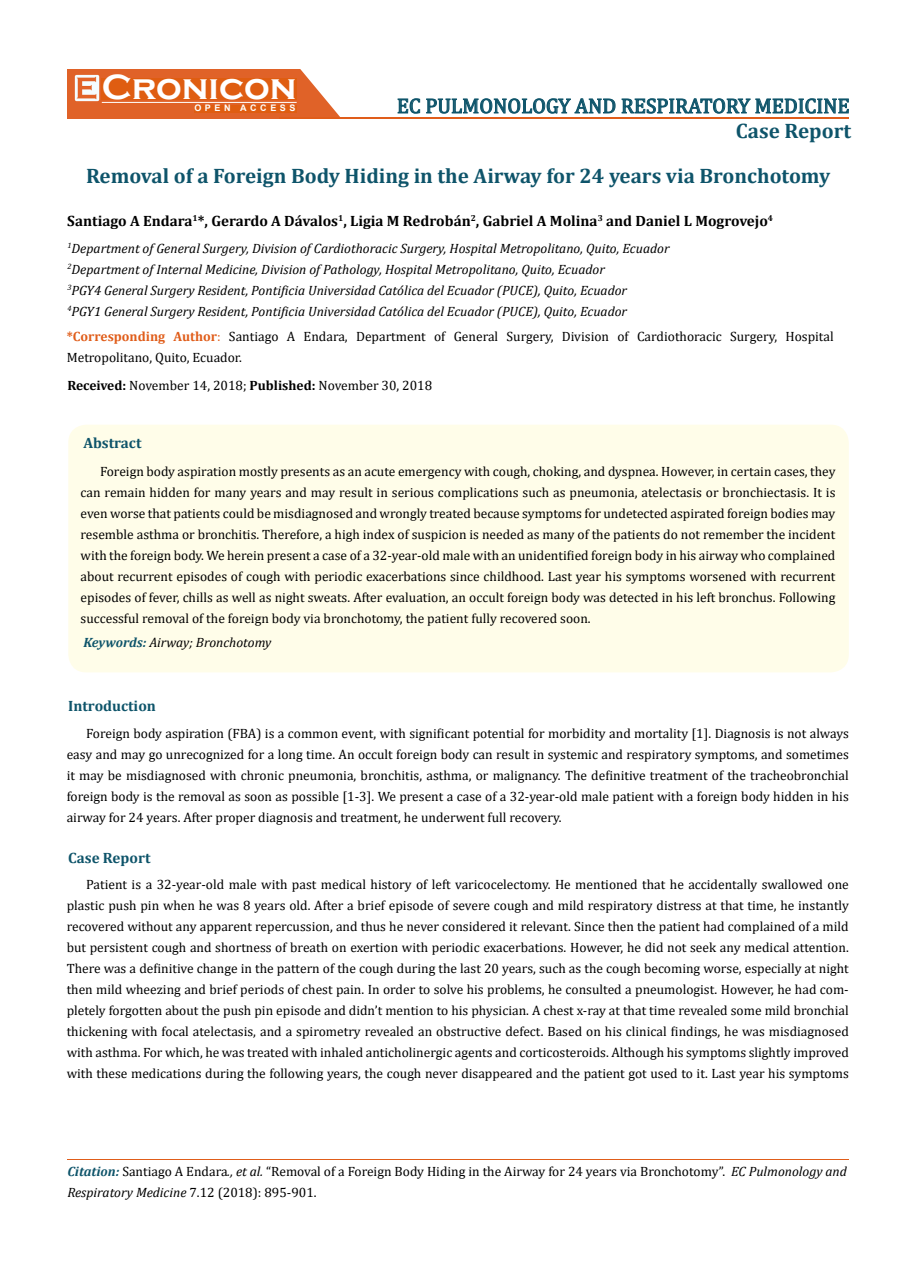
<style>
.page{position:relative;width:917px;height:1262px;background:#fff}
.page>*{position:absolute;margin:0;border:0;box-sizing:border-box;transform-origin:0 0}
.t1{font:700 36px "Copperplate Gothic";color:#fff}
.t2{font:700 21px/44.7px "Cambria";color:#0e546a}
.t3{font:21px "Cambria";color:#0e546a}
.t4{font:700 15px "Cambria";color:#000}
.t5{font:700 15px "Cambria";color:#0e546a}
.t6{font:13.5px/21px "Cambria";color:#000;text-align:justify}
.t7{font:italic 13.5px/21px "Cambria";color:#000}
.t8{font:700 9px "Arial";letter-spacing:.4em;color:#fff}
.s1{font-weight:700;color:#e05d1a}
.s2{color:#e05d1a}
.s3{font-weight:700}
.s4{font-weight:700;color:#0e546a}
.s5{font-weight:700;font-style:italic;color:#0e546a}
.s6{font-style:italic}
</style>
<div class="page">
<div style="left:67px;top:70px;width:290px;height:49px;background:#e06228"></div>
<svg style="left:300px;top:69px;width:90px;height:49px"></svg>
<img style="left:75px;top:75px;width:24px;height:26px">
<div style="left:102px;top:79px;width:195px;height:21px;background:#df5d11"></div>
<div style="left:194px;top:105px;width:103px;height:7px;background:#df5d11"></div>
<svg style="left:397px;top:98px;width:23px;height:16px"></svg>
<svg style="left:426px;top:98px;width:189px;height:16px"></svg>
<svg style="left:621px;top:98px;width:228px;height:16px"></svg>
<hr style="left:102px;top:102px;width:194px;height:1px;background:#fff">
<hr style="left:279px;top:118px;width:569px;height:1px;background:#e05d1a">
<hr style="left:67px;top:1159px;width:782px;height:1px;background:#e05d1a">
<div style="left:68px;top:424px;width:780px;height:248px;background:#fffde9;border-radius:18px"></div>
<h1 class="t1" style="left:102px;top:68px;width:196px">Cronicon</h1>
<p class="t8" style="left:194px;top:102px;width:103px">OPEN ACCESS</p>
<h2 class="t3" style="left:397px;top:93px;width:454px">EC PULMONOLOGY AND RESPIRATORY MEDICINE</h2>
<h2 class="t2" style="left:86px;top:108px;width:766px;text-indent:649px">Case Report<br>Removal of a Foreign Body Hiding in the Airway for 24 years via Bronchotomy</h2>
<p class="t4" style="left:67px;top:210px;width:707px">Santiago A Endara<sup>1</sup>*, Gerardo A Dávalos<sup>1</sup>, Ligia M Redrobán<sup>2</sup>, Gabriel A Molina<sup>3</sup> and Daniel L Mogrovejo<sup>4</sup></p>
<p class="t7" style="left:67px;top:237px;width:603px"><sup>1</sup>Department of General Surgery, Division of Cardiothoracic Surgery, Hospital Metropolitano, Quito, Ecuador <sup>2</sup>Department of Internal Medicine, Division of Pathology, Hospital Metropolitano, Quito, Ecuador<br><sup>3</sup>PGY4 General Surgery Resident, Pontificia Universidad Católica del Ecuador (PUCE), Quito, Ecuador<br><sup>4</sup>PGY1 General Surgery Resident, Pontificia Universidad Católica del Ecuador (PUCE), Quito, Ecuador</p>
<p class="t6" style="left:67px;top:325px;width:768px"><span class="s1">*Corresponding Author</span><span class="s2">:</span> Santiago A Endara, Department of General Surgery, Division of Cardiothoracic Surgery, Hospital<br>Metropolitano, Quito, Ecuador.</p>
<p class="t6" style="left:67px;top:374px;width:366px"><span class="s3">Received:</span> November 14, 2018; <span class="s3">Published:</span> November 30, 2018</p>
<p class="t5" style="left:83px;top:432px;width:60px">Abstract</p>
<p class="t6" style="left:81px;top:460px;width:756px;text-indent:19px">Foreign body aspiration mostly presents as an acute emergency with cough, choking, and dyspnea. However, in certain cases, they can remain hidden for many years and may result in serious complications such as pneumonia, atelectasis or bronchiectasis. It is even worse that patients could be misdiagnosed and wrongly treated because symptoms for undetected aspirated foreign bodies may resemble asthma or bronchitis. Therefore, a high index of suspicion is needed as many of the patients do not remember the incident with the foreign body. We herein present a case of a 32-year-old male with an unidentified foreign body in his airway who complained about recurrent episodes of cough with periodic exacerbations since childhood. Last year his symptoms worsened with recurrent episodes of fever, chills as well as night sweats. After evaluation, an occult foreign body was detected in his left bronchus. Following successful removal of the foreign body via bronchotomy, the patient fully recovered soon.</p>
<p class="t7" style="left:83px;top:631px;width:190px"><span class="s4">Keywords:</span> Airway; Bronchotomy</p>
<p class="t5" style="left:68px;top:695px;width:89px">Introduction</p>
<p class="t6" style="left:67px;top:722px;width:783px;text-indent:19px">Foreign body aspiration (FBA) is a common event, with significant potential for morbidity and mortality [1]. Diagnosis is not always easy and may go unrecognized for a long time. An occult foreign body can result in systemic and respiratory symptoms, and sometimes it may be misdiagnosed with chronic pneumonia, bronchitis, asthma, or malignancy. The definitive treatment of the tracheobronchial foreign body is the removal as soon as possible [1-3]. We present a case of a 32-year-old male patient with a foreign body hidden in his airway for 24 years. After proper diagnosis and treatment, he underwent full recovery.</p>
<p class="t5" style="left:68px;top:846px;width:84px">Case Report</p>
<p class="t6" style="left:67px;top:874px;width:783px;text-indent:19px">Patient is a 32-year-old male with past medical history of left varicocelectomy. He mentioned that he accidentally swallowed one plastic push pin when he was 8 years old. After a brief episode of severe cough and mild respiratory distress at that time, he instantly recovered without any apparent repercussion, and thus he never considered it relevant. Since then the patient had complained of a mild but persistent cough and shortness of breath on exertion with periodic exacerbations. However, he did not seek any medical attention.<br>There was a definitive change in the pattern of the cough during the last 20 years, such as the cough becoming worse, especially at night then mild wheezing and brief periods of chest pain. In order to solve his problems, he consulted a pneumologist. However, he had com&shy;pletely forgotten about the push pin episode and didn’t mention to his physician. A chest x-ray at that time revealed some mild bronchial thickening with focal atelectasis, and a spirometry revealed an obstructive defect. Based on his clinical findings, he was misdiagnosed with asthma. For which, he was treated with inhaled anticholinergic agents and corticosteroids. Although his symptoms slightly improved with these medications during the following years, the cough never disappeared and the patient got used to it. Last year his symptoms</p>
<p class="t6" style="left:67px;top:1160px;width:781px"><span class="s5">Citation:</span> Santiago A Endara<span class="s6">., et al.</span> “Removal of a Foreign Body Hiding in the Airway for 24 years via Bronchotomy”. <span class="s6">EC Pulmonology and<br>Respiratory Medicine</span> 7.12 (2018): 895-901.</p>
</div>
